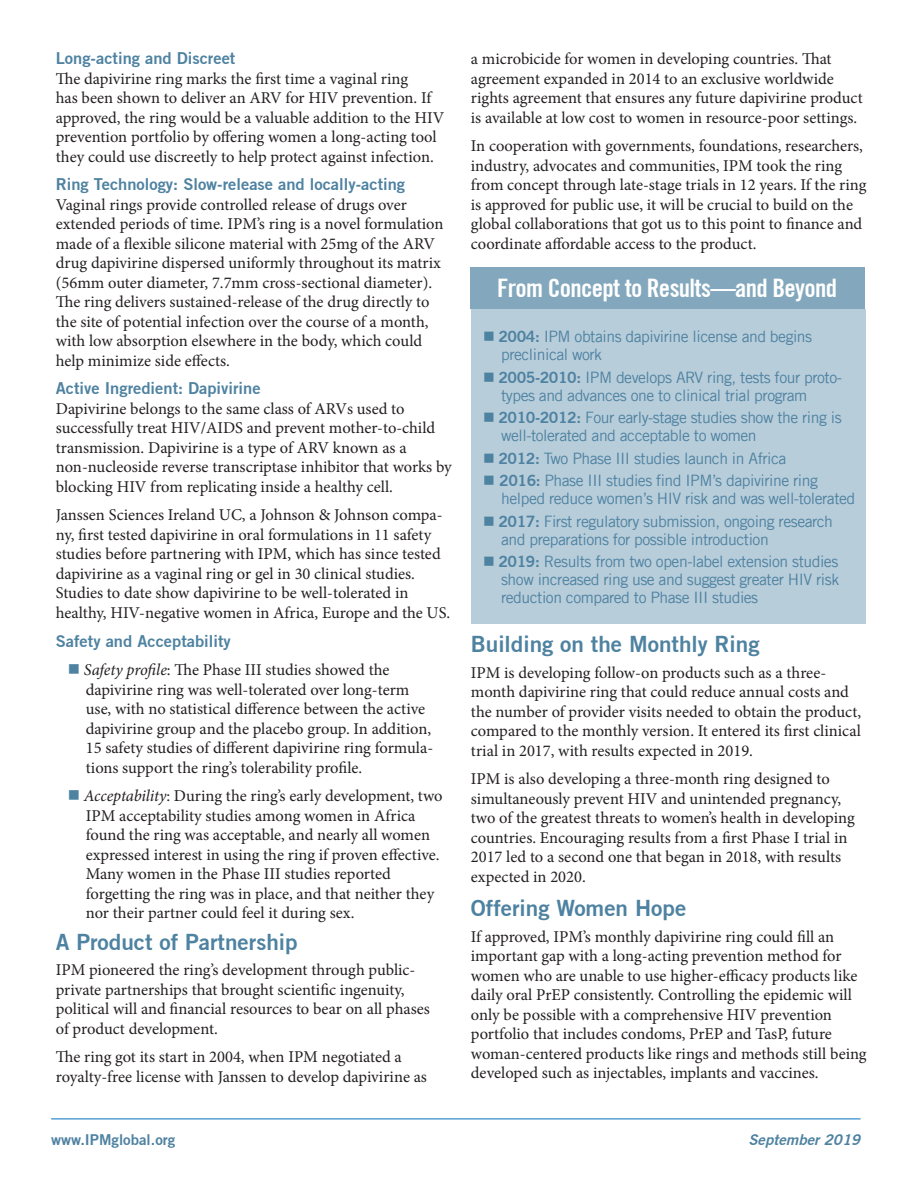
<style>
.page{position:relative;width:918px;height:1188px;background:#fff}
.page>*{position:absolute;margin:0;border:0;box-sizing:border-box;transform-origin:0 0}
.t1{font:700 condensed 25.5px "Trade Gothic No.20";letter-spacing:-.025em;color:#fff}
.Subhead_large{font:700 22.5px "Trade Gothic No.2";color:#4e82a1}
.Paragraph_Normal{font:16.5px/19.5px "Minion Pro";color:#231f20}
.Bulleted_List{font:16.5px/19.5px "Minion Pro";color:#231f20}
.Subhead_Small{font:700 16.5px "Trade Gothic No.2";color:#4e82a1}
.t2{font:15.75px/18px "Trade Gothic LT";letter-spacing:-.03em;color:#4e82a1}
.t3{font:700 15px "Trade Gothic No.2";color:#4e82a1}
.t4{font:italic 700 15px "Trade Gothic No.2";color:#4e82a1}
.s1{color:#4e82a1}
.s2{font-style:italic}
.s3{font-family:"Trade Gothic No.2";font-weight:700}
</style>
<div class="page">
<div style="left:471px;top:267px;width:394px;height:42px;background:#83a8bd"></div>
<div style="left:471px;top:309px;width:395px;height:314px;background:#b8cdda"></div>
<hr style="left:51px;top:1118px;width:810px;height:2px;background:#599fd3">
<p class="Subhead_Small" style="left:56px;top:48px;width:181px">Long-acting and Discreet</p>
<p class="Paragraph_Normal" style="left:56px;top:69px;width:390px">The dapivirine ring marks the first time a vaginal ring<br>has been shown to deliver an ARV for HIV prevention. If approved, the ring would be a valuable addition to the HIV prevention portfolio by offering women a long-acting tool they could use discreetly to help protect against infection.</p>
<p class="Subhead_Small" style="left:56px;top:174px;width:351px">Ring Technology: Slow-release and locally-acting</p>
<p class="Paragraph_Normal" style="left:56px;top:195px;width:389px">Vaginal rings provide controlled release of drugs over extended periods of time. IPM’s ring is a novel formulation made of a flexible silicone material with 25mg of the ARV drug dapivirine dispersed uniformly throughout its matrix (56mm outer diameter, 7.7mm cross-sectional diameter).<br>The ring delivers sustained-release of the drug directly to the site of potential infection over the course of a month, with low absorption elsewhere in the body, which could help minimize side effects.</p>
<p class="Subhead_Small" style="left:56px;top:378px;width:206px">Active Ingredient: Dapivirine</p>
<p class="Paragraph_Normal" style="left:56px;top:399px;width:398px">Dapivirine belongs to the same class of ARVs used to successfully treat HIV/AIDS and prevent mother-to-child transmission. Dapivirine is a type of ARV known as a non-nucleoside reverse transcriptase inhibitor that works by blocking HIV from replicating inside a healthy cell.</p>
<p class="Paragraph_Normal" style="left:56px;top:506px;width:396px">Janssen Sciences Ireland UC, a Johnson &amp; Johnson compa&shy;ny, first tested dapivirine in oral formulations in 11 safety studies before partnering with IPM, which has since tested dapivirine as a vaginal ring or gel in 30 clinical studies.<br>Studies to date show dapivirine to be well-tolerated in healthy, HIV-negative women in Africa, Europe and the US.</p>
<p class="Subhead_Small" style="left:56px;top:630px;width:177px">Safety and Acceptability</p>
<p class="Bulleted_List" style="left:86px;top:660px;width:349px;text-indent:-18px"><span class="s1">■</span> <span class="s2">Safety profile</span>: The Phase III studies showed the dapivirine ring was well-tolerated over long-term use, with no statistical difference between the active dapivirine group and the placebo group. In addition, 15 safety studies of different dapivirine ring formula&shy;tions support the ring’s tolerability profile.</p>
<p class="Bulleted_List" style="left:86px;top:786px;width:358px;text-indent:-18px"><span class="s1">■</span> <span class="s2">Acceptability</span>: During the ring’s early development, two IPM acceptability studies among women in Africa found the ring was acceptable, and nearly all women expressed interest in using the ring if proven effective.<br>Many women in the Phase III studies reported forgetting the ring was in place, and that neither they nor their partner could feel it during sex.</p>
<p class="Subhead_large" style="left:56px;top:928px;width:243px">A Product of Partnership</p>
<p class="Paragraph_Normal" style="left:56px;top:960px;width:376px">IPM pioneered the ring’s development through public&shy;private partnerships that brought scientific ingenuity, political will and financial resources to bear on all phases of product development.</p>
<p class="Paragraph_Normal" style="left:56px;top:1047px;width:373px">The ring got its start in 2004, when IPM negotiated a royalty-free license with Janssen to develop dapivirine as</p>
<p class="Paragraph_Normal" style="left:471px;top:50px;width:393px">a microbicide for women in developing countries. That agreement expanded in 2014 to an exclusive worldwide rights agreement that ensures any future dapivirine product is available at low cost to women in resource-poor settings.</p>
<p class="Paragraph_Normal" style="left:471px;top:137px;width:397px">In cooperation with governments, foundations, researchers, industry, advocates and communities, IPM took the ring from concept through late-stage trials in 12 years. If the ring is approved for public use, it will be crucial to build on the global collaborations that got us to this point to finance and coordinate affordable access to the product.</p>
<p class="t1" style="left:497px;top:272px;width:342px">From Concept to Results—and Beyond</p>
<p class="t2" style="left:501px;top:328px;width:313px;text-indent:-18px">■ <span class="s3">2004:</span> IPM obtains dapivirine license and begins preclinical work</p>
<p class="t2" style="left:501px;top:368px;width:342px;text-indent:-18px">■ <span class="s3">2005-2010:</span> IPM develops ARV ring, tests four proto&shy;types and advances one to clinical trial program</p>
<p class="t2" style="left:501px;top:409px;width:342px;text-indent:-18px">■ <span class="s3">2010-2012:</span> Four early-stage studies show the ring is well-tolerated and acceptable to women</p>
<p class="t2" style="left:483px;top:449px;width:305px">■ <span class="s3">2012:</span> Two Phase III studies launch in Africa</p>
<p class="t2" style="left:501px;top:472px;width:356px;text-indent:-18px">■ <span class="s3">2016:</span> Phase III studies find IPM’s dapivirine ring helped reduce women’s HIV risk and was well-tolerated</p>
<p class="t2" style="left:501px;top:512px;width:333px;text-indent:-18px">■ <span class="s3">2017:</span> First regulatory submission, ongoing research and preparations for possible introduction</p>
<p class="t2" style="left:501px;top:553px;width:340px;text-align:justify;text-indent:-18px">■ <span class="s3">2019:</span> Results from two open-label extension studies show increased ring use and suggest greater HIV risk reduction compared to Phase III studies</p>
<p class="Subhead_large" style="left:471px;top:631px;width:290px">Building on the Monthly Ring</p>
<p class="Paragraph_Normal" style="left:471px;top:663px;width:392px">IPM is developing follow-on products such as a three&shy;month dapivirine ring that could reduce annual costs and the number of provider visits needed to obtain the product, compared to the monthly version. It entered its first clinical trial in 2017, with results expected in 2019.</p>
<p class="Paragraph_Normal" style="left:471px;top:770px;width:385px">IPM is also developing a three-month ring designed to simultaneously prevent HIV and unintended pregnancy, two of the greatest threats to women’s health in developing countries. Encouraging results from a first Phase I trial in 2017 led to a second one that began in 2018, with results expected in 2020.</p>
<p class="Subhead_large" style="left:471px;top:895px;width:217px">Offering Women Hope</p>
<p class="Paragraph_Normal" style="left:471px;top:927px;width:397px">If approved, IPM’s monthly dapivirine ring could fill an important gap with a long-acting prevention method for women who are unable to use higher-efficacy products like daily oral PrEP consistently. Controlling the epidemic will only be possible with a comprehensive HIV prevention portfolio that includes condoms, PrEP and TasP, future woman-centered products like rings and methods still being developed such as injectables, implants and vaccines.</p>
<p class="t3" style="left:51px;top:1130px;width:126px">www.IPMglobal.org</p>
<p class="t4" style="left:748px;top:1130px;width:114px">September 2019</p>
</div>
